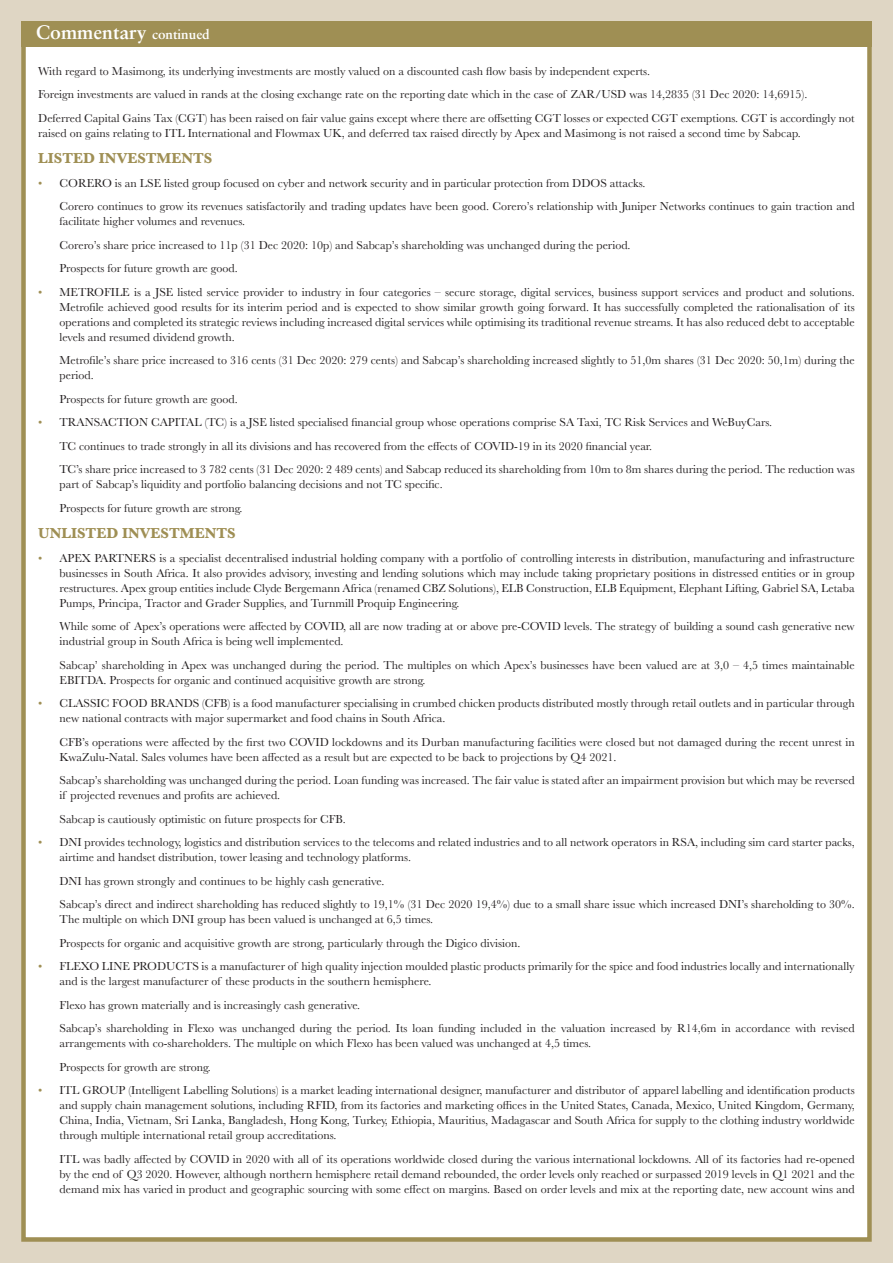
<style>
.page{position:relative;width:893px;height:1263px;background:#dfd6c4}
.page>*{position:absolute;margin:0;border:0;box-sizing:border-box;transform-origin:0 0}
.t1{font:700 19.5px "Sabon";color:#fff}
.t2{font:700 15px "Baskerville";color:#9f8f54}
.t3{font:12px/15px "Baskerville";color:#231f20}
.s1{font-size:13.5px}
.s2{color:#9f8f54}
</style>
<div class="page">
<div style="left:21px;top:21px;width:851px;height:1221px;background:#fff;border:4px solid #9f8f54"></div>
<div style="left:21px;top:21px;width:851px;height:26px;background:#9f8f54"></div>
<h1 class="t1" style="left:36px;top:20px;width:175px">Commentary <span class="s1">continued</span></h1>
<p class="t3" style="left:38px;top:59px;width:818px;line-height:23.5px">With regard to Masimong, its underlying investments are mostly valued on a discounted cash flow basis by independent experts.<br>Foreign investments are valued in rands at the closing exchange rate on the reporting date which in the case of ZAR/USD was 14,2835 (31 Dec 2020: 14,6915).<br>Deferred Capital Gains Tax (CGT) has been raised on fair value gains except where there are offsetting CGT losses or expected CGT exemptions. CGT is accordingly not</p>
<p class="t3" style="left:38px;top:125px;width:764px">raised on gains relating to ITL International and Flowmax UK, and deferred tax raised directly by Apex and Masimong is not raised a second time by Sabcap.</p>
<p class="t2" style="left:38px;top:148px;width:176px">LISTED INVESTMENTS</p>
<p class="t3" style="left:60px;top:171px;width:797px;line-height:23.5px;text-indent:-21px"><span class="s2">•</span> CORERO is an LSE listed group focused on cyber and network security and in particular protection from DDOS attacks.<br>Corero continues to grow its revenues satisfactorily and trading updates have been good. Corero’s relationship with Juniper Networks continues to gain traction and</p>
<p class="t3" style="left:60px;top:210px;width:573px;line-height:23.5px">facilitate higher volumes and revenues.<br>Corero’s share price increased to 11p (31 Dec 2020: 10p) and Sabcap’s shareholding was unchanged during the period.<br>Prospects for future growth are good.</p>
<p class="t3" style="left:60px;top:284px;width:797px;text-align:justify;text-indent:-21px"><span class="s2">•</span> METROFILE is a JSE listed service provider to industry in four categories – secure storage, digital services, business support services and product and solutions.<br>Metrofile achieved good results for its interim period and is expected to show similar growth going forward. It has successfully completed the rationalisation of its operations and completed its strategic reviews including increased digital services while optimising its traditional revenue streams. It has also reduced debt to acceptable levels and resumed dividend growth.</p>
<p class="t3" style="left:60px;top:353px;width:797px">Metrofile’s share price increased to 316 cents (31 Dec 2020: 279 cents) and Sabcap’s shareholding increased slightly to 51,0m shares (31 Dec 2020: 50,1m) during the period.</p>
<p class="t3" style="left:60px;top:391px;width:180px">Prospects for future growth are good.</p>
<p class="t3" style="left:60px;top:411px;width:797px;line-height:23.5px;text-indent:-21px"><span class="s2">•</span> TRANSACTION CAPITAL (TC) is a JSE listed specialised financial group whose operations comprise SA Taxi, TC Risk Services and WeBuyCars.<br>TC continues to trade strongly in all its divisions and has recovered from the effects of COVID-19 in its 2020 financial year.<br>TC’s share price increased to 3 782 cents (31 Dec 2020: 2 489 cents) and Sabcap reduced its shareholding from 10m to 8m shares during the period. The reduction was</p>
<p class="t3" style="left:60px;top:473px;width:385px;line-height:23.5px">part of Sabcap’s liquidity and portfolio balancing decisions and not TC specific.<br>Prospects for future growth are strong.</p>
<p class="t2" style="left:38px;top:523px;width:199px">UNLISTED INVESTMENTS</p>
<p class="t3" style="left:60px;top:550px;width:797px;text-align:justify;text-indent:-21px"><span class="s2">•</span> APEX PARTNERS is a specialist decentralised industrial holding company with a portfolio of controlling interests in distribution, manufacturing and infrastructure businesses in South Africa. It also provides advisory, investing and lending solutions which may include taking proprietary positions in distressed entities or in group restructures. Apex group entities include Clyde Bergemann Africa (renamed CBZ Solutions), ELB Construction, ELB Equipment, Elephant Lifting, Gabriel SA, Letaba Pumps, Principa, Tractor and Grader Supplies, and Turnmill Proquip Engineering.</p>
<p class="t3" style="left:60px;top:619px;width:797px">While some of Apex’s operations were affected by COVID, all are now trading at or above pre-COVID levels. The strategy of building a sound cash generative new industrial group in South Africa is being well implemented.</p>
<p class="t3" style="left:60px;top:657px;width:797px">Sabcap’ shareholding in Apex was unchanged during the period. The multiples on which Apex’s businesses have been valued are at 3,0 – 4,5 times maintainable<br>EBITDA. Prospects for organic and continued acquisitive growth are strong.</p>
<p class="t3" style="left:60px;top:696px;width:797px;text-indent:-21px"><span class="s2">•</span> CLASSIC FOOD BRANDS (CFB) is a food manufacturer specialising in crumbed chicken products distributed mostly through retail outlets and in particular through new national contracts with major supermarket and food chains in South Africa.</p>
<p class="t3" style="left:60px;top:734px;width:797px">CFB’s operations were affected by the first two COVID lockdowns and its Durban manufacturing facilities were closed but not damaged during the recent unrest in<br>KwaZulu-Natal. Sales volumes have been affected as a result but are expected to be back to projections by Q4 2021.</p>
<p class="t3" style="left:60px;top:773px;width:797px">Sabcap’s shareholding was unchanged during the period. Loan funding was increased. The fair value is stated after an impairment provision but which may be reversed if projected revenues and profits are achieved.</p>
<p class="t3" style="left:60px;top:811px;width:288px">Sabcap is cautiously optimistic on future prospects for CFB.</p>
<p class="t3" style="left:60px;top:835px;width:797px;text-indent:-21px"><span class="s2">•</span> DNI provides technology, logistics and distribution services to the telecoms and related industries and to all network operators in RSA, including sim card starter packs, airtime and handset distribution, tower leasing and technology platforms.</p>
<p class="t3" style="left:60px;top:869px;width:797px;line-height:23.5px">DNI has grown strongly and continues to be highly cash generative.<br>Sabcap’s direct and indirect shareholding has reduced slightly to 19,1% (31 Dec 2020 19,4%) due to a small share issue which increased DNI’s shareholding to 30%.</p>
<p class="t3" style="left:60px;top:908px;width:462px;line-height:23.5px">The multiple on which DNI group has been valued is unchanged at 6,5 times.<br>Prospects for organic and acquisitive growth are strong, particularly through the Digico division.</p>
<p class="t3" style="left:60px;top:959px;width:797px;text-indent:-21px"><span class="s2">•</span> FLEXO LINE PRODUCTS is a manufacturer of high quality injection moulded plastic products primarily for the spice and food industries locally and internationally and is the largest manufacturer of these products in the southern hemisphere.</p>
<p class="t3" style="left:60px;top:993px;width:797px;line-height:23.5px">Flexo has grown materially and is increasingly cash generative.<br>Sabcap’s shareholding in Flexo was unchanged during the period. Its loan funding included in the valuation increased by R14,6m in accordance with revised</p>
<p class="t3" style="left:60px;top:1032px;width:533px;line-height:23.5px">arrangements with co-shareholders. The multiple on which Flexo has been valued was unchanged at 4,5 times.<br>Prospects for growth are strong.</p>
<p class="t3" style="left:60px;top:1083px;width:797px;text-align:justify;text-indent:-21px"><span class="s2">•</span> ITL GROUP (Intelligent Labelling Solutions) is a market leading international designer, manufacturer and distributor of apparel labelling and identification products and supply chain management solutions, including RFID, from its factories and marketing offices in the United States, Canada, Mexico, United Kingdom, Germany, China, India, Vietnam, Sri Lanka, Bangladesh, Hong Kong, Turkey, Ethiopia, Mauritius, Madagascar and South Africa for supply to the clothing industry worldwide through multiple international retail group accreditations.</p>
<p class="t3" style="left:60px;top:1151px;width:797px;text-align:justify">ITL was badly affected by COVID in 2020 with all of its operations worldwide closed during the various international lockdowns. All of its factories had re-opened by the end of Q3 2020. However, although northern hemisphere retail demand rebounded, the order levels only reached or surpassed 2019 levels in Q1 2021 and the demand mix has varied in product and geographic sourcing with some effect on margins. Based on order levels and mix at the reporting date, new account wins and</p>
</div>
